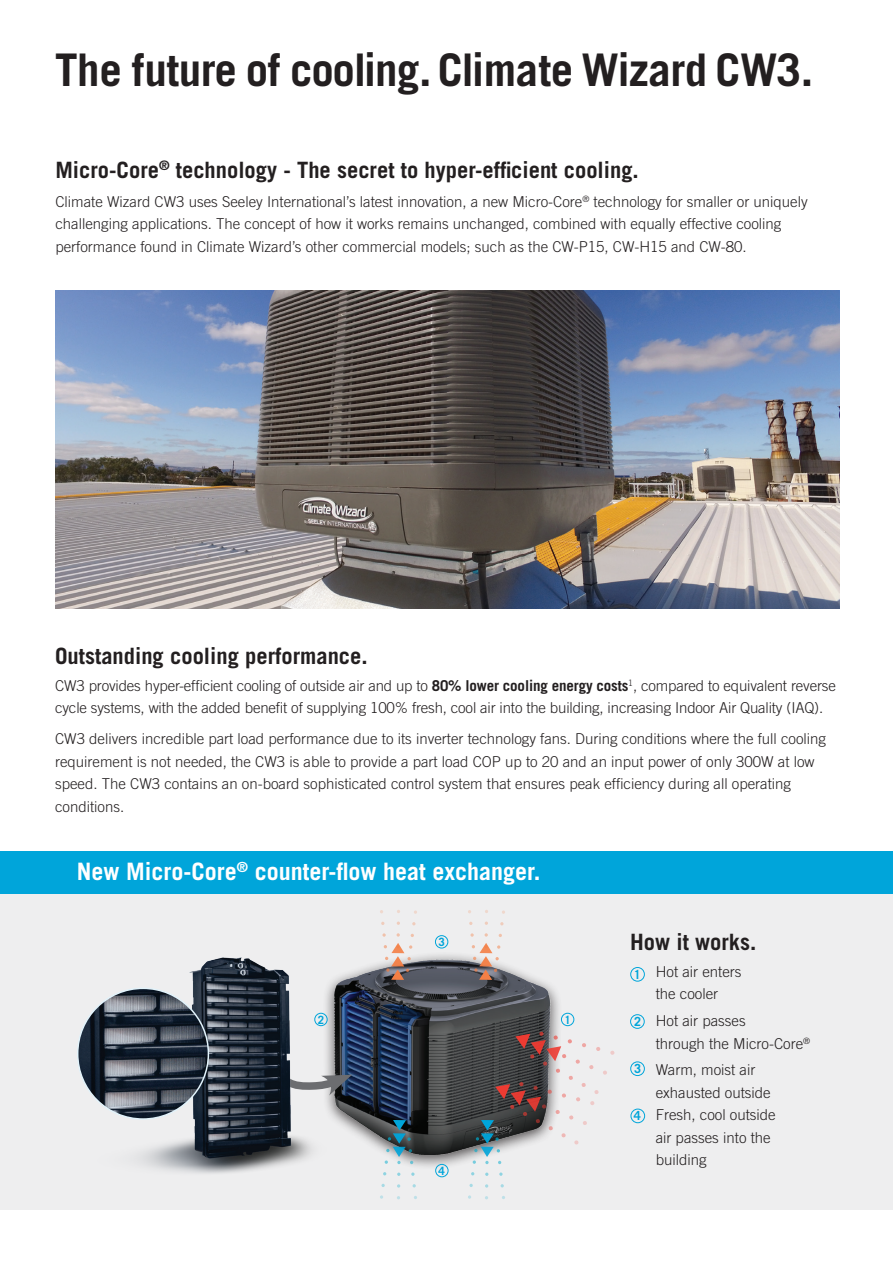
<style>
.page{position:relative;width:893px;height:1263px;background:#fff}
.page>*{position:absolute;margin:0;border:0;box-sizing:border-box;transform-origin:0 0}
.t1{font:700 45px "Trade Gothic LT Std";letter-spacing:-.01em;color:#231f20}
.t2{font:700 24px "Trade Gothic LT Std";color:#fff}
.t3{font:700 22.5px "Trade Gothic LT Std";color:#231f20}
.t4{font:300 15px/22.5px "Trade Gothic LT Std";color:#231f20}
.t5{font:700 12.6px "Trade Gothic LT Std";color:#00a5da}
.t6{font:700 11.4px "Trade Gothic LT Std";color:#00a5da}
.s1{font-weight:700}
</style>
<div class="page">
<img style="left:55px;top:291px;width:784px;height:317px">
<div style="left:0;top:876px;width:893px;height:333px;background:#eeeeef"></div>
<img style="left:366px;top:955px;width:209px;height:213px">
<div style="left:0;top:851px;width:893px;height:42px;background:#00a5da"></div>
<div style="left:630px;top:967px;width:15px;height:14px;border:1px solid #00a5da;border-radius:50%"></div>
<div style="left:631px;top:1109px;width:14px;height:14px;border:1px solid #00a5da;border-radius:50%"></div>
<div style="left:630px;top:1061px;width:15px;height:15px;border:1px solid #00a5da;border-radius:50%"></div>
<div style="left:630px;top:1014px;width:15px;height:15px;border:1px solid #00a5da;border-radius:50%"></div>
<svg style="left:485px;top:1184px;width:3px;height:4px"></svg>
<svg style="left:499px;top:1172px;width:4px;height:4px"></svg>
<svg style="left:397px;top:1184px;width:3px;height:4px"></svg>
<svg style="left:411px;top:1172px;width:4px;height:4px"></svg>
<svg style="left:385px;top:1120px;width:28px;height:44px"></svg>
<svg style="left:473px;top:1031px;width:142px;height:133px"></svg>
<svg style="left:470px;top:933px;width:4px;height:4px"></svg>
<svg style="left:472px;top:943px;width:28px;height:37px"></svg>
<svg style="left:382px;top:933px;width:4px;height:4px"></svg>
<svg style="left:384px;top:943px;width:28px;height:37px"></svg>
<div style="left:561px;top:1013px;width:13px;height:13px;border:1px solid #00a5da;border-radius:50%"></div>
<div style="left:435px;top:1164px;width:13px;height:13px;border:1px solid #00a5da;border-radius:50%"></div>
<div style="left:435px;top:935px;width:13px;height:13px;border:1px solid #00a5da;border-radius:50%"></div>
<img style="left:95px;top:957px;width:271px;height:217px">
<img style="left:78px;top:988px;width:130px;height:131px;border-radius:65px">
<p class="t1" style="left:55px;top:42px;width:759px">The future of cooling. Climate Wizard CW3.</p>
<p class="t3" style="left:55px;top:156px;width:585px">Micro-Core<sup>®</sup> technology - The secret to hyper-efficient cooling.</p>
<p class="t4" style="left:55px;top:190px;width:754px">Climate Wizard CW3 uses Seeley International’s latest innovation, a new Micro-Core<sup>®</sup> technology for smaller or uniquely challenging applications. The concept of how it works remains unchanged, combined with equally effective cooling performance found in Climate Wizard’s other commercial models; such as the CW-P15, CW-H15 and CW-80.</p>
<p class="t3" style="left:55px;top:642px;width:314px">Outstanding cooling performance.</p>
<p class="t4" style="left:55px;top:674px;width:782px">CW3 provides hyper-efficient cooling of outside air and up to <span class="s1">80% lower cooling energy costs</span><sup>1</sup>, compared to equivalent reverse cycle systems, with the added benefit of supplying 100% fresh, cool air into the building, increasing Indoor Air Quality (IAQ).</p>
<p class="t4" style="left:55px;top:727px;width:772px">CW3 delivers incredible part load performance due to its inverter technology fans. During conditions where the full cooling requirement is not needed, the CW3 is able to provide a part load COP up to 20 and an input power of only 300W at low speed. The CW3 contains an on-board sophisticated control system that ensures peak efficiency during all operating conditions.</p>
<p class="t2" style="left:77px;top:857px;width:465px">New Micro-Core<sup>®</sup> counter-flow heat exchanger.</p>
<p class="t6" style="left:318px;top:1013px;width:8px">2</p>
<p class="t6" style="left:438px;top:935px;width:8px">3</p>
<p class="t6" style="left:438px;top:1164px;width:8px">4</p>
<p class="t3" style="left:630px;top:928px;width:128px">How it works.</p>
<p class="t4" style="left:656px;top:960px;width:87px">Hot air enters the cooler</p>
<p class="t4" style="left:656px;top:1009px;width:156px">Hot air passes<br>through the Micro-Core<sup>®</sup></p>
<p class="t4" style="left:656px;top:1058px;width:122px">Warm, moist air exhausted outside<br>Fresh, cool outside air passes into the building</p>
<p class="t5" style="left:634px;top:967px;width:9px">1</p>
<p class="t6" style="left:564px;top:1012px;width:8px">1</p>
<p class="t5" style="left:634px;top:1014px;width:9px">2</p>
<p class="t5" style="left:634px;top:1061px;width:9px">3</p>
<p class="t5" style="left:634px;top:1108px;width:9px">4</p>
</div>
